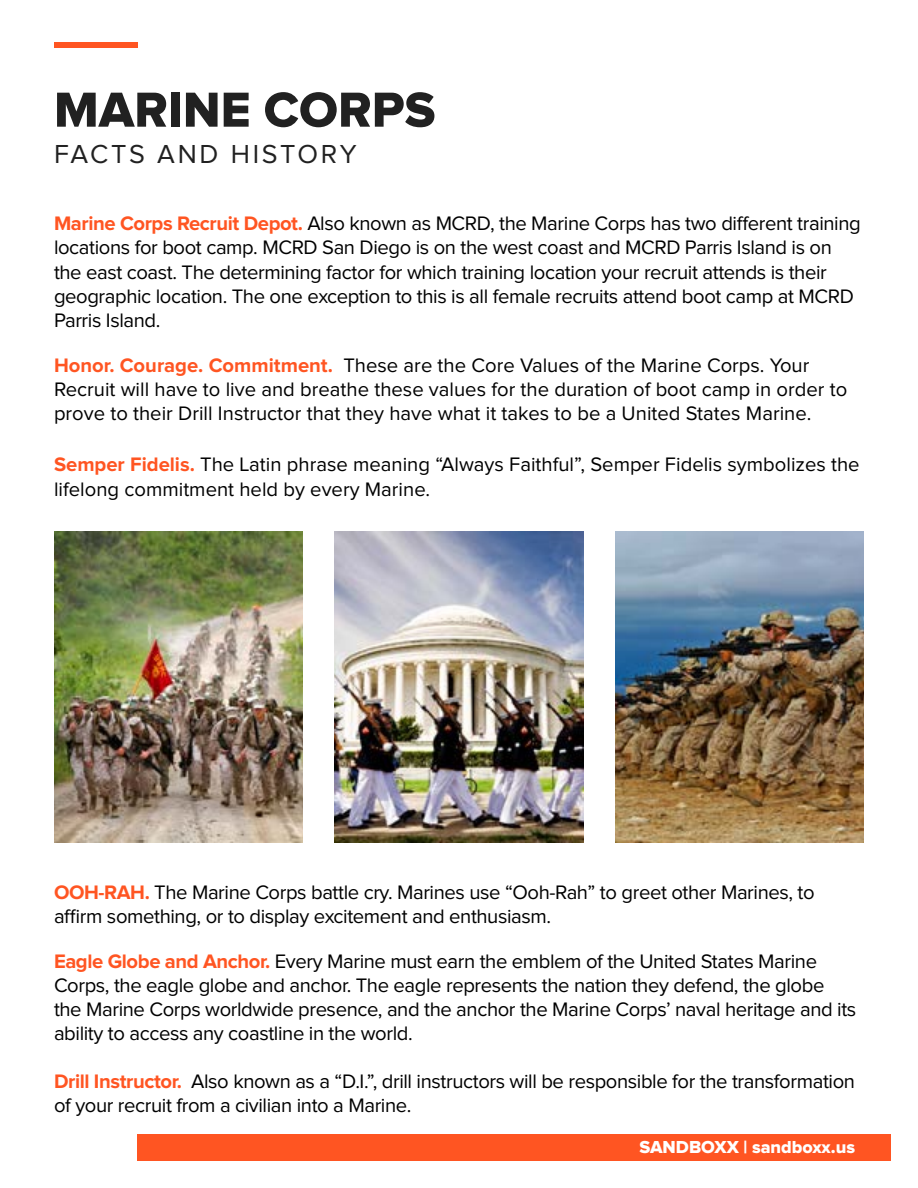
<style>
.page{position:relative;width:918px;height:1188px;background:#fff}
.page>*{position:absolute;margin:0;border:0;box-sizing:border-box;transform-origin:0 0}
.t1{font:51px "Proxima Nova Extrabld";color:#212121}
.t2{font:27px "Proxima Nova";letter-spacing:.1em;color:#212121}
.t3{font:20.25px/24.3px "Proxima Nova";letter-spacing:-.02em;color:#000}
.t4{font:20.25px/24.3px "Proxima Nova";color:#000}
.t5{font:18px "Proxima Nova Extrabld";color:#fff}
.s1{font-weight:700;color:#f52}
</style>
<div class="page">
<div style="left:54px;top:42px;width:83px;height:6px;background:#f52"></div>
<img style="left:54px;top:531px;width:248px;height:311px">
<img style="left:335px;top:531px;width:248px;height:311px">
<img style="left:616px;top:531px;width:248px;height:311px">
<div style="left:138px;top:1134px;width:753px;height:27px;background:#f52"></div>
<h1 class="t1" style="left:54px;top:86px;width:383px">MARINE CORPS</h1>
<h2 class="t2" style="left:54px;top:139px;width:304px">FACTS AND HISTORY</h2>
<p class="t3" style="left:54px;top:212px;width:808px"><span class="s1">Marine Corps Recruit Depot.</span> Also known as MCRD, the Marine Corps has two different training locations for boot camp. MCRD San Diego is on the west coast and MCRD Parris Island is on the east coast. The determining factor for which training location your recruit attends is their geographic location. The one exception to this is all female recruits attend boot camp at MCRD Parris Island.</p>
<p class="t4" style="left:54px;top:353px;width:795px"><span class="s1">Honor. Courage. Commitment.</span> These are the Core Values of the Marine Corps. Your<br>Recruit will have to live and breathe these values for the duration of boot camp in order to prove to their Drill Instructor that they have what it takes to be a United States Marine.</p>
<p class="t4" style="left:54px;top:453px;width:807px"><span class="s1">Semper Fidelis.</span> The Latin phrase meaning “Always Faithful”, Semper Fidelis symbolizes the lifelong commitment held by every Marine.</p>
<p class="t3" style="left:54px;top:881px;width:762px"><span class="s1">OOH-RAH.</span> The Marine Corps battle cry. Marines use “Ooh-Rah” to greet other Marines, to affirm something, or to display excitement and enthusiasm.</p>
<p class="t3" style="left:54px;top:949px;width:804px"><span class="s1">Eagle Globe and Anchor.</span> Every Marine must earn the emblem of the United States Marine Corps, the eagle globe and anchor. The eagle represents the nation they defend, the globe the Marine Corps worldwide presence, and the anchor the Marine Corps’ naval heritage and its ability to access any coastline in the world.</p>
<p class="t3" style="left:54px;top:1070px;width:803px"><span class="s1">Drill Instructor.</span> Also known as a “D.I.”, drill instructors will be responsible for the transformation of your recruit from a civilian into a Marine.</p>
<p class="t5" style="left:639px;top:1138px;width:217px">SANDBOXX | sandboxx.us</p>
</div>
